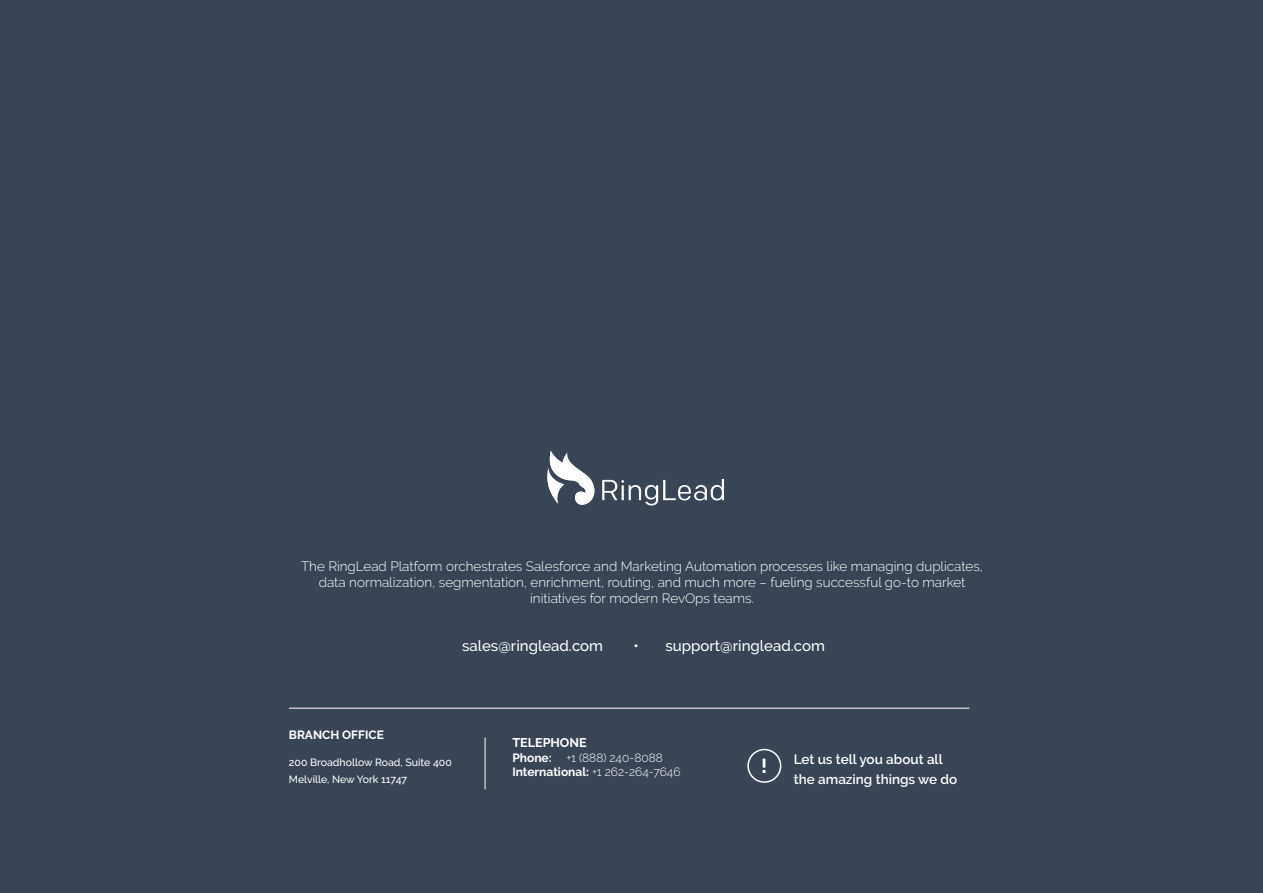
<style>
.page{position:relative;width:1263px;height:893px;background:#394555}
.page>*{position:absolute;margin:0;border:0;box-sizing:border-box;transform-origin:0 0}
.t1{font:700 20.1px "Raleway";color:#fff}
.t2{font:500 15px "Raleway";color:#fff}
.t3{font:300 13.5px/16.2px "Raleway";color:#fff;text-align:center}
.t4{font:600 13.5px/19.8px "Raleway";color:#fff}
.t5{font:700 12.6px "Raleway";color:#fff}
.t6{font:300 12px/14.4px "Raleway";color:#fff}
.t7{font:700 12px "Raleway";color:#fff}
.t8{font:500 10.5px/16.5px "Raleway";color:#fff}
.s1{font-weight:700}
</style>
<div class="page">
<hr style="left:485px;top:737px;width:1px;height:52px;background:#fff">
<hr style="left:289px;top:708px;width:680px;height:1px;background:#fff">
<svg style="left:547px;top:451px;width:177px;height:55px"></svg>
<div style="left:747px;top:749px;width:34px;height:34px;border:2px solid #fff;border-radius:50%"></div>
<p class="t3" style="left:301px;top:558px;width:683px">The RingLead Platform orchestrates Salesforce and Marketing Automation processes like managing duplicates, data normalization, segmentation, enrichment, routing, and much more – fueling successful go-to market initiatives for modern RevOps teams.</p>
<p class="t2" style="left:462px;top:637px;width:142px">sales@ringlead.com</p>
<p class="t2" style="left:633px;top:637px;width:193px">• support@ringlead.com</p>
<p class="t7" style="left:289px;top:727px;width:97px">BRANCH OFFICE</p>
<p class="t8" style="left:289px;top:754px;width:164px">200 Broadhollow Road, Suite 400<br>Melville, New York 11747</p>
<p class="t5" style="left:512px;top:736px;width:76px">TELEPHONE</p>
<p class="t6" style="left:512px;top:750px;width:170px"><span class="s1">Phone:</span> +1 (888) 240-8088<br><span class="s1">International:</span> +1 262-264-7646</p>
<p class="t4" style="left:794px;top:749px;width:165px">Let us tell you about all the amazing things we do</p>
<h1 class="t1" style="left:761px;top:755px;width:8px">!</h1>
</div>
